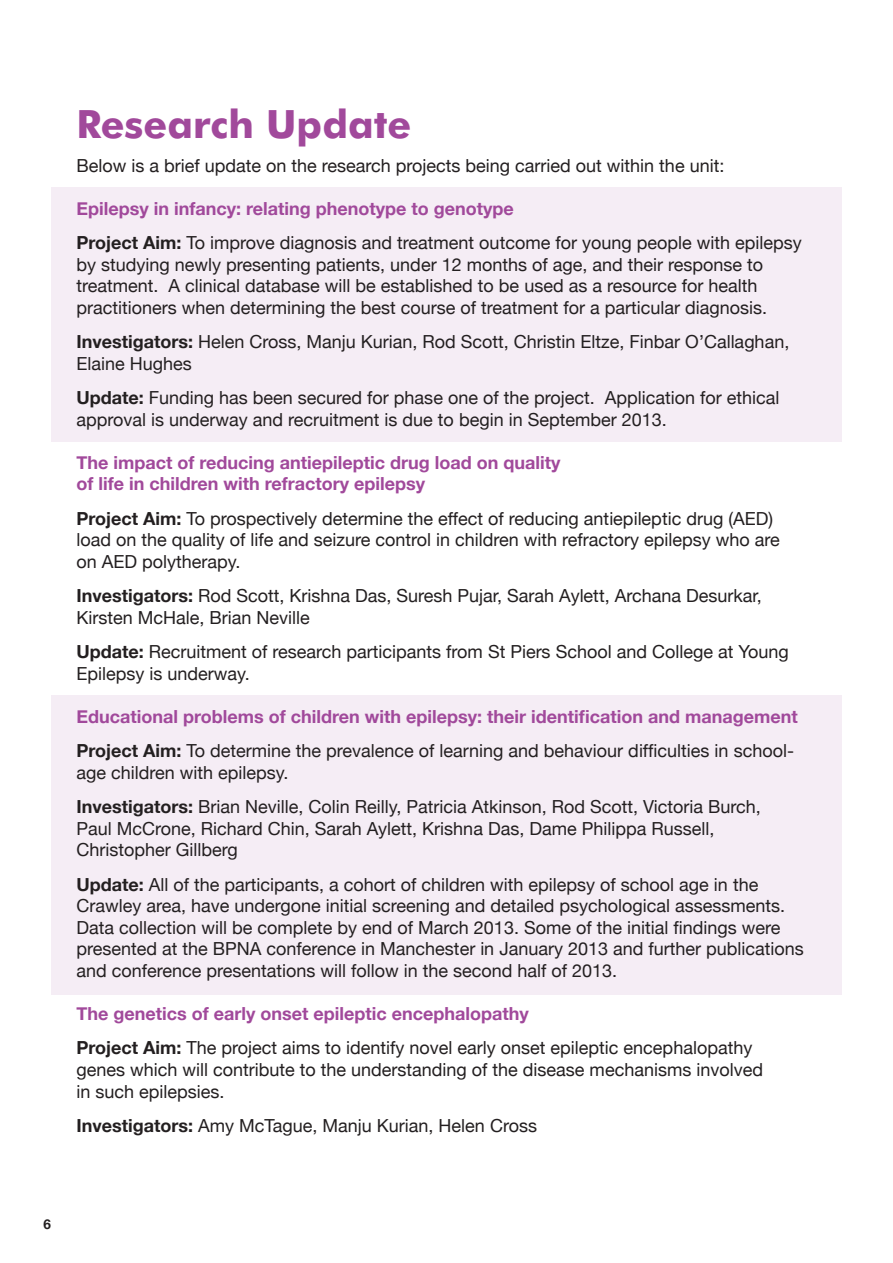
<style>
.page{position:relative;width:893px;height:1263px;background:#fff}
.page>*{position:absolute;margin:0;border:0;box-sizing:border-box;transform-origin:0 0}
.t1{font:700 39px "Futura BT";color:#a1499b}
.t2{font:18px/21.6px "Helvetica Neue";color:#231f20}
.t3{font:700 18px/21.6px "Helvetica Neue";color:#a1499b}
.t4{font:700 13.5px "Helvetica Neue";color:#231f20}
.s1{font-weight:700;color:#a1499b}
.s2{font-weight:700}
.s3{color:#231f20}
.s4{font-weight:400;color:#231f20}
</style>
<div class="page">
<div style="left:51px;top:187px;width:791px;height:255px;background:#f5edf5"></div>
<div style="left:51px;top:696px;width:791px;height:299px;background:#f5edf5"></div>
<h1 class="t1" style="left:77px;top:100px;width:336px">Research Update</h1>
<p class="t2" style="left:77px;top:156px;width:649px">Below is a brief update on the research projects being carried out within the unit:</p>
<p class="t2" style="left:77px;top:192px;width:727px;line-height:34.3px"><span class="s1">Epilepsy in infancy: relating phenotype to genotype<br></span><span class="s2">Project Aim:</span> To improve diagnosis and treatment outcome for young people with epilepsy</p>
<p class="t2" style="left:77px;top:255px;width:692px">by studying newly presenting patients, under 12 months of age, and their response to treatment. A clinical database will be established to be used as a resource for health practitioners when determining the best course of treatment for a particular diagnosis.</p>
<p class="t2" style="left:77px;top:332px;width:714px"><span class="s2">Investigators:</span> Helen Cross, Manju Kurian, Rod Scott, Christin Eltze, Finbar O’Callaghan,<br>Elaine Hughes</p>
<p class="t2" style="left:77px;top:388px;width:704px"><span class="s2">Update:</span> Funding has been secured for phase one of the project. Application for ethical approval is underway and recruitment is due to begin in September 2013.</p>
<p class="t3" style="left:77px;top:452px;width:485px">The impact of reducing antiepileptic drug load on quality of life in children with refractory epilepsy</p>
<p class="t2" style="left:77px;top:509px;width:705px"><span class="s2">Project Aim:</span> To prospectively determine the effect of reducing antiepileptic drug (AED) load on the quality of life and seizure control in children with refractory epilepsy who are on AED polytherapy.</p>
<p class="t2" style="left:77px;top:586px;width:687px"><span class="s2">Investigators:</span> Rod Scott, Krishna Das, Suresh Pujar, Sarah Aylett, Archana Desurkar,<br>Kirsten McHale, Brian Neville</p>
<p class="t2" style="left:77px;top:642px;width:714px"><span class="s2">Update:</span> Recruitment of research participants from St Piers School and College at Young<br>Epilepsy is underway.</p>
<p class="t3" style="left:77px;top:700px;width:723px;line-height:34.3px">Educational problems of children with epilepsy: their identification and management<br><span class="s3">Project Aim:</span> <span class="s4">To determine the prevalence of learning and behaviour difficulties in school-</span></p>
<p class="t2" style="left:77px;top:756px;width:686px;line-height:34.3px">age children with epilepsy.<br><span class="s2">Investigators:</span> Brian Neville, Colin Reilly, Patricia Atkinson, Rod Scott, Victoria Burch,</p>
<p class="t2" style="left:77px;top:818px;width:639px">Paul McCrone, Richard Chin, Sarah Aylett, Krishna Das, Dame Philippa Russell,<br>Christopher Gillberg</p>
<p class="t2" style="left:77px;top:874px;width:729px"><span class="s2">Update:</span> All of the participants, a cohort of children with epilepsy of school age in the Crawley area, have undergone initial screening and detailed psychological assessments.<br>Data collection will be complete by end of March 2013. Some of the initial findings were presented at the BPNA conference in Manchester in January 2013 and further publications and conference presentations will follow in the second half of 2013.</p>
<p class="t2" style="left:77px;top:997px;width:677px;line-height:34.3px"><span class="s1">The genetics of early onset epileptic encephalopathy<br></span><span class="s2">Project Aim:</span> The project aims to identify novel early onset epileptic encephalopathy</p>
<p class="t2" style="left:77px;top:1060px;width:688px">genes which will contribute to the understanding of the disease mechanisms involved in such epilepsies.</p>
<p class="t2" style="left:77px;top:1116px;width:462px"><span class="s2">Investigators:</span> Amy McTague, Manju Kurian, Helen Cross</p>
<p class="t4" style="left:44px;top:1214px;width:9px">6</p>
</div>
